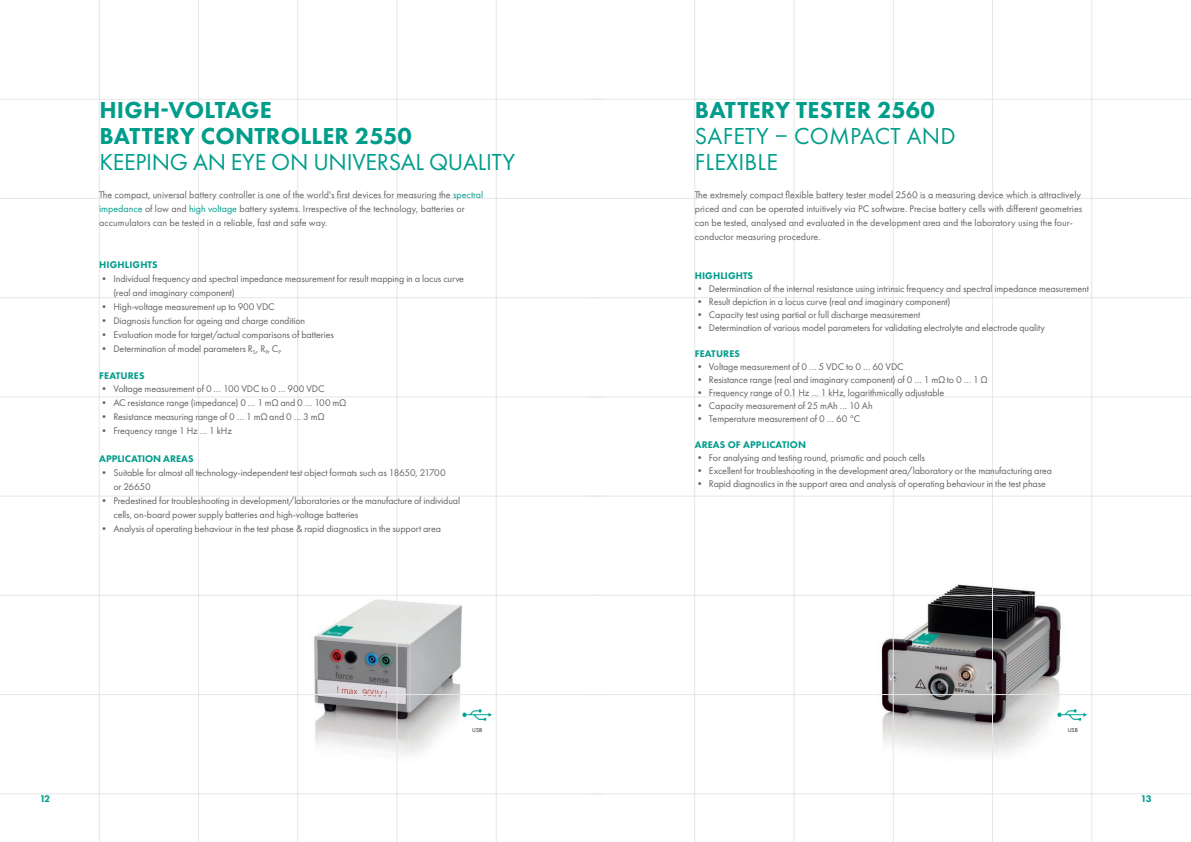
<style>
.page{position:relative;width:1191px;height:842px;background:#fff}
.page>*{position:absolute;margin:0;border:0;box-sizing:border-box;transform-origin:0 0}
.t1{font:800 24px/26px "Futura PT";letter-spacing:.01em;color:#009d8b}
.t2{font:24px "Futura PT";letter-spacing:-.01em;color:#009d8b}
.t3{font:24px/26px "Futura PT";letter-spacing:.01em;color:#009d8b}
.t4{font:10px/14px "Futura PT";letter-spacing:-.01em;color:#636366}
.t5{font:800 10px "Futura PT";letter-spacing:.01em;color:#009d8b}
.t6{font:6px "Futura PT";letter-spacing:.01em;color:#231f20}
.s1{color:#009d8b}
</style>
<div class="page">
<img style="left:755px;top:520px;width:436px;height:294px">
<img style="left:227px;top:581px;width:334px;height:223px">
<hr style="left:0;top:99px;width:604px;height:1px;background:#e6e7e9">
<hr style="left:587px;top:99px;width:604px;height:1px;background:#e6e7e9">
<hr style="left:0;top:595px;width:604px;height:1px;background:#e6e7e9">
<hr style="left:587px;top:595px;width:604px;height:1px;background:#e6e7e9">
<hr style="left:0;top:694px;width:604px;height:1px;background:#e6e7e9">
<hr style="left:587px;top:694px;width:604px;height:1px;background:#e6e7e9">
<hr style="left:0;top:794px;width:604px;height:1px;background:#e6e7e9">
<hr style="left:587px;top:794px;width:604px;height:1px;background:#e6e7e9">
<hr style="left:0;top:496px;width:604px;height:1px;background:#e6e7e9">
<hr style="left:587px;top:496px;width:604px;height:1px;background:#e6e7e9">
<hr style="left:0;top:397px;width:604px;height:1px;background:#e6e7e9">
<hr style="left:587px;top:397px;width:604px;height:1px;background:#e6e7e9">
<hr style="left:0;top:297px;width:604px;height:1px;background:#e6e7e9">
<hr style="left:587px;top:297px;width:604px;height:1px;background:#e6e7e9">
<hr style="left:0;top:198px;width:604px;height:1px;background:#e6e7e9">
<hr style="left:587px;top:198px;width:604px;height:1px;background:#e6e7e9">
<hr style="left:99px;top:0;width:1px;height:842px;background:#e6e7e9">
<hr style="left:694px;top:0;width:1px;height:842px;background:#e6e7e9">
<hr style="left:198px;top:0;width:1px;height:842px;background:#e6e7e9">
<hr style="left:794px;top:0;width:1px;height:842px;background:#e6e7e9">
<hr style="left:297px;top:0;width:1px;height:842px;background:#e6e7e9">
<hr style="left:893px;top:0;width:1px;height:842px;background:#e6e7e9">
<hr style="left:397px;top:0;width:1px;height:842px;background:#e6e7e9">
<hr style="left:992px;top:0;width:1px;height:842px;background:#e6e7e9">
<hr style="left:496px;top:0;width:1px;height:842px;background:#e6e7e9">
<hr style="left:1091px;top:0;width:1px;height:842px;background:#e6e7e9">
<img style="left:462px;top:710px;width:30px;height:10px">
<img style="left:1058px;top:710px;width:29px;height:10px">
<h1 class="t1" style="left:99px;top:97px;width:314px">HIGH-VOLTAGE<br>BATTERY CONTROLLER 2550</h1>
<h1 class="t2" style="left:99px;top:148px;width:417px">KEEPING AN EYE ON UNIVERSAL QUALITY</h1>
<p class="t4" style="left:99px;top:188px;width:385px">The compact, universal battery controller is one of the world's first devices for measuring the <span class="s1">spectral impedance</span> of low and <span class="s1">high voltage</span> battery systems. Irrespective of the technology, batteries or accumulators can be tested in a reliable, fast and safe way.</p>
<p class="t5" style="left:99px;top:258px;width:60px">HIGHLIGHTS</p>
<p class="t4" style="left:113px;top:272px;width:352px;text-indent:-14px">• Individual frequency and spectral impedance measurement for result mapping in a locus curve (real and imaginary component)</p>
<p class="t4" style="left:99px;top:300px;width:177px">• High-voltage measurement up to 900 VDC</p>
<p class="t4" style="left:99px;top:314px;width:207px">• Diagnosis function for ageing and charge condition</p>
<p class="t4" style="left:99px;top:328px;width:236px">• Evaluation mode for target/actual comparisons of batteries</p>
<p class="t4" style="left:99px;top:342px;width:183px">• Determination of model parameters R<sub>S</sub>, R<sub>P</sub>, C<sub>P</sub></p>
<p class="t5" style="left:99px;top:369px;width:47px">FEATURES</p>
<p class="t4" style="left:99px;top:382px;width:227px">• Voltage measurement of 0 … 100 VDC to 0 … 900 VDC</p>
<p class="t4" style="left:99px;top:396px;width:248px">• AC resistance range (impedance) 0 … 1 mΩ and 0 … 100 mΩ</p>
<p class="t4" style="left:99px;top:410px;width:227px">• Resistance measuring range of 0 … 1 mΩ and 0 … 3 mΩ</p>
<p class="t4" style="left:99px;top:424px;width:134px">• Frequency range 1 Hz … 1 kHz</p>
<p class="t5" style="left:99px;top:452px;width:96px">APPLICATION AREAS</p>
<p class="t4" style="left:113px;top:466px;width:334px;text-indent:-14px">• Suitable for almost all technology-independent test object formats such as 18650, 21700 or 26650</p>
<p class="t4" style="left:113px;top:494px;width:348px;text-indent:-14px">• Predestined for troubleshooting in development/laboratories or the manufacture of individual cells, on-board power supply batteries and high-voltage batteries</p>
<p class="t4" style="left:99px;top:522px;width:343px">• Analysis of operating behaviour in the test phase &amp; rapid diagnostics in the support area</p>
<p class="t6" style="left:472px;top:726px;width:12px">USB</p>
<h1 class="t1" style="left:695px;top:97px;width:242px">BATTERY TESTER 2560</h1>
<h1 class="t3" style="left:695px;top:123px;width:262px">SAFETY – COMPACT AND<br>FLEXIBLE</h1>
<p class="t4" style="left:694px;top:188px;width:389px">The extremely compact flexible battery tester model 2560 is a measuring device which is attractively priced and can be operated intuitively via PC software. Precise battery cells with different geometries can be tested, analysed and evaluated in the development area and the laboratory using the four&shy;conductor measuring procedure.</p>
<p class="t5" style="left:695px;top:269px;width:60px">HIGHLIGHTS</p>
<p class="t4" style="left:694px;top:282px;width:396px">• Determination of the internal resistance using intrinsic frequency and spectral impedance measurement</p>
<p class="t4" style="left:694px;top:295px;width:257px">• Result depiction in a locus curve (real and imaginary component)</p>
<p class="t4" style="left:694px;top:308px;width:227px">• Capacity test using partial or full discharge measurement</p>
<p class="t4" style="left:694px;top:321px;width:352px">• Determination of various model parameters for validating electrolyte and electrode quality</p>
<p class="t5" style="left:695px;top:347px;width:47px">FEATURES</p>
<p class="t4" style="left:694px;top:360px;width:210px">• Voltage measurement of 0 … 5 VDC to 0 … 60 VDC</p>
<p class="t4" style="left:694px;top:373px;width:294px">• Resistance range (real and imaginary component) of 0 … 1 mΩ to 0 … 1 Ω</p>
<p class="t4" style="left:694px;top:386px;width:251px">• Frequency range of 0.1 Hz … 1 kHz, logarithmically adjustable</p>
<p class="t4" style="left:694px;top:399px;width:179px">• Capacity measurement of 25 mAh … 10 Ah</p>
<p class="t4" style="left:694px;top:412px;width:167px">• Temperature measurement of 0 … 60 °C</p>
<p class="t5" style="left:695px;top:438px;width:113px">AREAS OF APPLICATION</p>
<p class="t4" style="left:694px;top:451px;width:232px">• For analysing and testing round, prismatic and pouch cells</p>
<p class="t4" style="left:694px;top:464px;width:359px">• Excellent for troubleshooting in the development area/laboratory or the manufacturing area</p>
<p class="t4" style="left:694px;top:477px;width:353px">• Rapid diagnostics in the support area and analysis of operating behaviour in the test phase</p>
<p class="t6" style="left:1067px;top:726px;width:12px">USB</p>
<p class="t5" style="left:40px;top:792px;width:12px">12</p>
<p class="t5" style="left:1140px;top:792px;width:13px">13</p>
</div>
